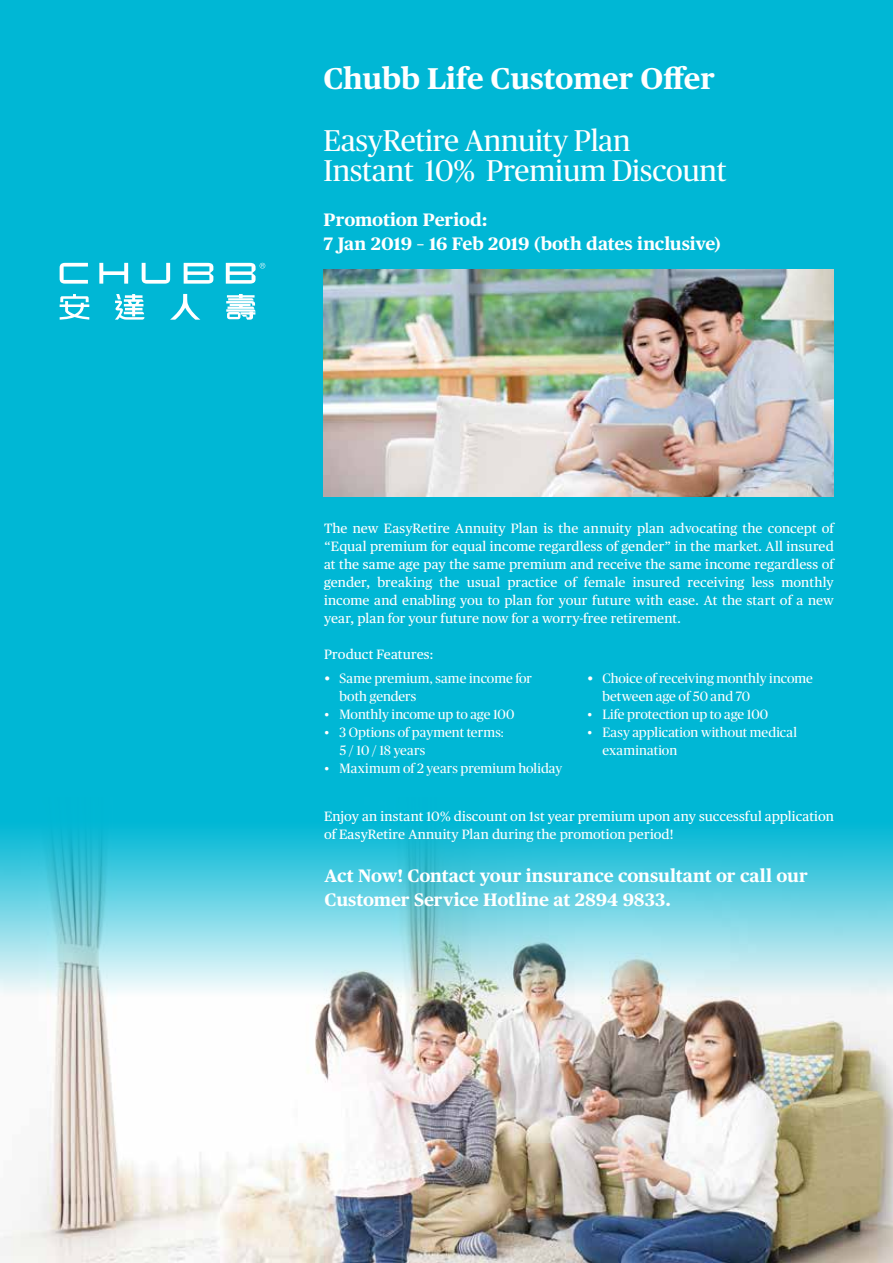
<style>
.page{position:relative;width:893px;height:1263px;background:#00b7d5}
.page>*{position:absolute;margin:0;border:0;box-sizing:border-box;transform-origin:0 0}
.t1{font:30px/30px "Chubb Publico";letter-spacing:-.005em;color:#fff}
.t2{font:700 30px "Chubb Publico Text";color:#fff}
.t3{font:700 18px/24px "Chubb Publico Text";letter-spacing:-.01em;color:#fff}
.t4{font:13.5px/18px "Chubb Publico Text";letter-spacing:.005em;color:#fff;text-align:justify}
.t5{font:13.5px/18px "Chubb Publico";color:#fff}
.s1{font-family:"Chubb Publico Text"}
</style>
<div class="page">
<img style="left:0;top:829px;width:893px;height:434px">
<svg style="left:99px;top:263px;width:29px;height:21px"></svg>
<svg style="left:60px;top:263px;width:28px;height:21px"></svg>
<svg style="left:142px;top:263px;width:28px;height:21px"></svg>
<svg style="left:184px;top:263px;width:29px;height:21px"></svg>
<svg style="left:226px;top:263px;width:39px;height:21px"></svg>
<svg style="left:60px;top:294px;width:29px;height:26px"></svg>
<svg style="left:115px;top:294px;width:30px;height:26px"></svg>
<svg style="left:226px;top:294px;width:29px;height:26px"></svg>
<svg style="left:170px;top:294px;width:30px;height:26px"></svg>
<img style="left:324px;top:269px;width:509px;height:228px">
<h1 class="t2" style="left:324px;top:55px;width:393px">Chubb Life Customer Offer</h1>
<h1 class="t1" style="left:324px;top:123px;width:405px">EasyRetire Annuity Plan<br>Instant 10% Premium Discount</h1>
<h2 class="t3" style="left:324px;top:206px;width:399px">Promotion Period:<br>7 Jan 2019 – 16 Feb 2019 (both dates inclusive)</h2>
<p class="t4" style="left:324px;top:518px;width:511px">The new EasyRetire Annuity Plan is the annuity plan advocating the concept of “Equal premium for equal income regardless of gender” in the market. All insured at the same age pay the same premium and receive the same income regardless of gender, breaking the usual practice of female insured receiving less monthly income and enabling you to plan for your future with ease. At the start of a new year, plan for your future now for a worry-free retirement.</p>
<p class="t4" style="left:324px;top:644px;width:111px">Product Features:</p>
<p class="t5" style="left:339px;top:669px;width:194px;text-indent:-15px"><span class="s1">•</span> Same premium, same income for both genders</p>
<p class="t5" style="left:324px;top:705px;width:191px">• Monthly income up to age 100</p>
<p class="t5" style="left:339px;top:723px;width:166px;text-indent:-15px">• 3 Options of payment terms:<br>5 / 10 / 18 years</p>
<p class="t5" style="left:324px;top:759px;width:239px">• Maximum of 2 years premium holiday</p>
<p class="t5" style="left:602px;top:669px;width:212px;text-indent:-15px"><span class="s1">•</span> Choice of receiving monthly income between age of 50 and 70</p>
<p class="t5" style="left:587px;top:705px;width:182px">• Life protection up to age 100</p>
<p class="t5" style="left:602px;top:723px;width:196px;text-indent:-15px">• Easy application without medical examination</p>
<p class="t4" style="left:324px;top:806px;width:511px">Enjoy an instant 10% discount on 1st year premium upon any successful application of EasyRetire Annuity Plan during the promotion period!</p>
<h2 class="t3" style="left:325px;top:862px;width:485px">Act Now! Contact your insurance consultant or call our<br>Customer Service Hotline at 2894 9833.</h2>
</div>
